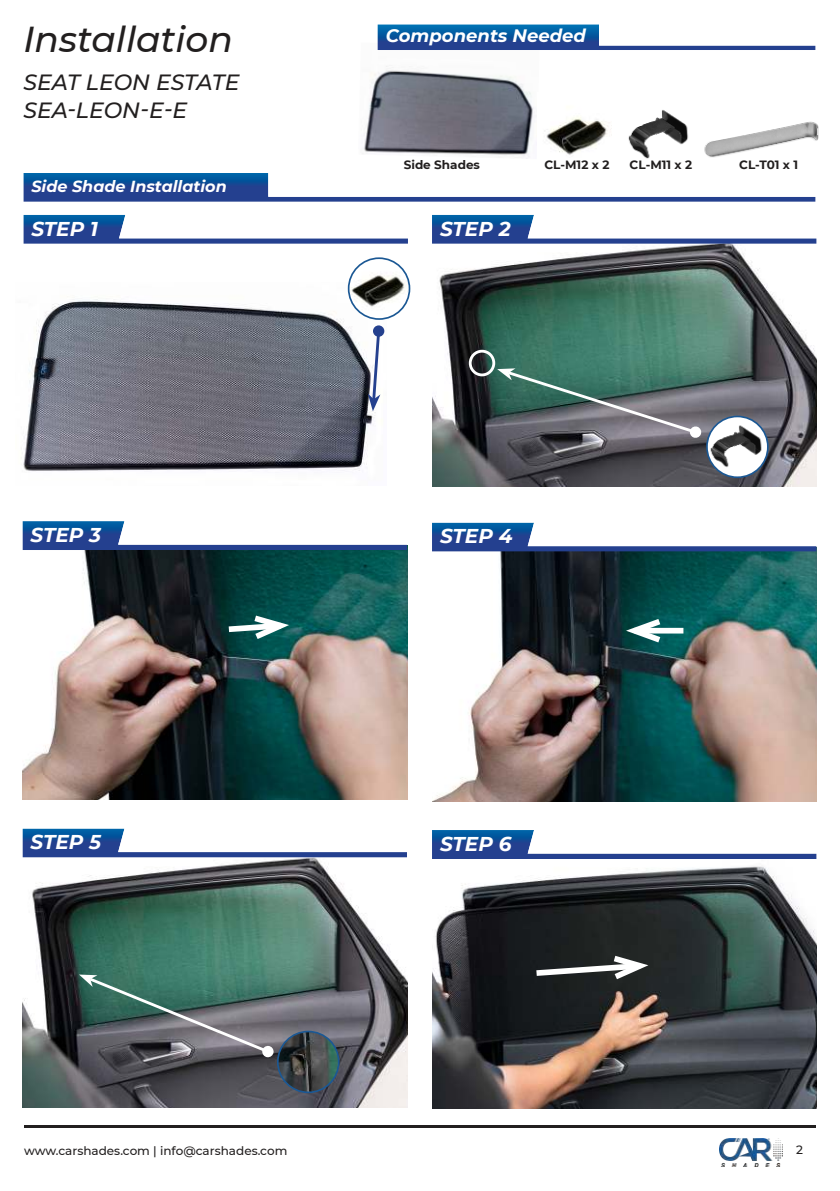
<style>
.page{position:relative;width:840px;height:1191px;background:#fff}
.page>*{position:absolute;margin:0;border:0;box-sizing:border-box;transform-origin:0 0}
.t1{font:italic 500 36px "Montserrat";color:#221f1f}
.t2{font:italic 500 22px/28px "Montserrat";color:#221f1f}
.t3{font:italic 700 20px "Montserrat";color:#fff}
.t4{font:italic 700 18px "Montserrat";color:#fff}
.t5{font:italic 700 16px "Montserrat";color:#fff}
.t6{font:500 12px "Montserrat";color:#221f1f}
.t7{font:700 12px "Montserrat";color:#221f1f}
</style>
<div class="page">
<img style="left:362px;top:66px;width:172px;height:93px">
<img style="left:23px;top:299px;width:363px;height:172px">
<img style="left:432px;top:244px;width:384px;height:242px">
<img style="left:22px;top:550px;width:385px;height:249px">
<img style="left:22px;top:857px;width:385px;height:250px">
<img style="left:23px;top:173px;width:792px;height:29px">
<hr style="left:24px;top:1126px;width:791px;height:2px;background:#221f1f">
<img style="left:719px;top:1138px;width:63px;height:28px">
<img style="left:377px;top:24px;width:438px;height:26px">
<img style="left:546px;top:116px;width:63px;height:39px">
<img style="left:628px;top:110px;width:61px;height:49px">
<img style="left:432px;top:215px;width:384px;height:29px">
<img style="left:22px;top:521px;width:385px;height:29px">
<img style="left:22px;top:828px;width:385px;height:29px">
<img style="left:23px;top:215px;width:385px;height:29px">
<img style="left:432px;top:551px;width:384px;height:250px">
<img style="left:432px;top:866px;width:384px;height:242px">
<img style="left:432px;top:522px;width:384px;height:29px">
<img style="left:432px;top:830px;width:384px;height:29px">
<svg style="left:223px;top:611px;width:74px;height:33px"></svg>
<div style="left:634px;top:628px;width:49px;height:5px;background:#fff"></div>
<svg style="left:617px;top:614px;width:49px;height:33px"></svg>
<svg style="left:530px;top:951px;width:126px;height:33px"></svg>
<img style="left:348px;top:258px;width:61px;height:61px;border-radius:30px">
<div style="left:347px;top:257px;width:63px;height:63px;border:2px solid #1b5894;border-radius:50%"></div>
<svg style="left:367px;top:328px;width:14px;height:83px"></svg>
<div style="left:373px;top:325px;width:11px;height:12px;background:#24408e;border-radius:50%"></div>
<img style="left:699px;top:121px;width:120px;height:54px">
<div style="left:468px;top:350px;width:27px;height:26px;border:3px solid #fff;border-radius:50%"></div>
<img style="left:706px;top:416px;width:61px;height:61px;border-radius:30px">
<div style="left:705px;top:415px;width:63px;height:63px;border:2px solid #1b5894;border-radius:50%"></div>
<svg style="left:497px;top:368px;width:204px;height:70px;background:#5f7674"></svg>
<img style="left:278px;top:1031px;width:60px;height:61px;border-radius:30px">
<div style="left:277px;top:1030px;width:62px;height:63px;border:2px solid #1b5894;border-radius:50%"></div>
<svg style="left:79px;top:974px;width:192px;height:81px;background:#5a726f"></svg>
<div style="left:262px;top:1045px;width:12px;height:12px;background:#fff;border-radius:50%"></div>
<h1 class="t1" style="left:23px;top:19px;width:211px">Installation</h1>
<h2 class="t2" style="left:23px;top:68px;width:217px">SEAT LEON ESTATE<br>SEA-LEON-E-E</h2>
<h3 class="t5" style="left:31px;top:179px;width:197px">Side Shade Installation</h3>
<h3 class="t3" style="left:31px;top:220px;width:68px">STEP 1</h3>
<h3 class="t3" style="left:30px;top:526px;width:72px">STEP 3</h3>
<h3 class="t3" style="left:30px;top:833px;width:72px">STEP 5</h3>
<h3 class="t4" style="left:385px;top:28px;width:201px">Components Needed</h3>
<p class="t7" style="left:403px;top:159px;width:78px">Side Shades</p>
<p class="t7" style="left:544px;top:159px;width:66px">CL-M12 x 2</p>
<p class="t7" style="left:629px;top:159px;width:64px">CL-M11 x 2</p>
<p class="t7" style="left:738px;top:159px;width:60px">CL-T01 x 1</p>
<h3 class="t3" style="left:440px;top:220px;width:72px">STEP 2</h3>
<h3 class="t3" style="left:440px;top:528px;width:74px">STEP 4</h3>
<h3 class="t3" style="left:440px;top:835px;width:73px">STEP 6</h3>
<p class="t6" style="left:24px;top:1145px;width:265px">www.carshades.com | info@carshades.com</p>
<p class="t6" style="left:795px;top:1145px;width:8px">2</p>
</div>
